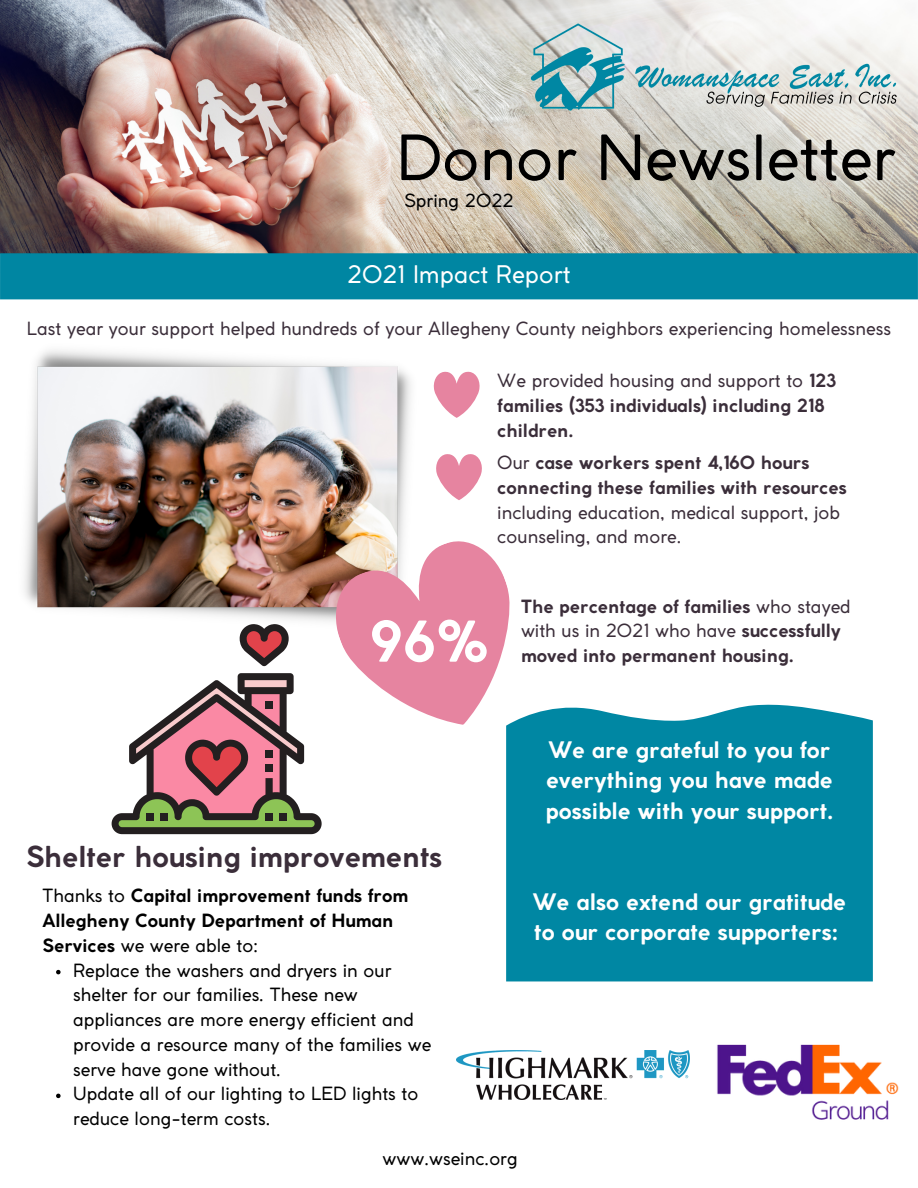
<style>
.page{position:relative;width:918px;height:1188px;background:#fff}
.page>*{position:absolute;margin:0;border:0;box-sizing:border-box;transform-origin:0 0}
.t1{font:61.5px "Coco Gothic";color:#000}
.t2{font:700 55.5px "Coco Gothic";color:#fff}
.t3{font:700 28.5px "Coco Gothic";color:#3b2e3a}
.t4{font:24px "Coco Gothic";color:#fff}
.t5{font:700 22.5px/30.3px "Coco Gothic";color:#fff;text-align:justify}
.t6{font:18px/24.8px "Coco Gothic";color:#000}
.t7{font:700 18px/24.8px "Coco Gothic";color:#3b2e3a}
.t8{font:18px/24.8px "Coco Gothic";color:#3b2e3a}
.t9{font:700 18px/24.8px "Coco Gothic";color:#000}
.s1{font-weight:400}
</style>
<div class="page">
<img style="left:0;top:0;width:918px;height:253px">
<img style="left:521px;top:0;width:388px;height:134px">
<div style="left:0;top:253px;width:918px;height:46px;background:#0086a2"></div>
<img style="left:24px;top:350px;width:387px;height:271px">
<svg style="left:434px;top:372px;width:46px;height:46px"></svg>
<svg style="left:436px;top:454px;width:46px;height:46px"></svg>
<svg style="left:322px;top:529px;width:188px;height:196px;fill:#e684a0"></svg>
<svg style="left:240px;top:624px;width:49px;height:42px"></svg>
<svg style="left:112px;top:673px;width:210px;height:161px"></svg>
<div style="left:266px;top:764px;width:7px;height:7px;background:#231f20"></div>
<div style="left:266px;top:750px;width:7px;height:7px;background:#231f20"></div>
<div style="left:506px;top:705px;width:367px;height:276px;background:#0087a3"></div>
<img style="left:457px;top:1051px;width:229px;height:48px">
<img style="left:686px;top:1044px;width:213px;height:76px">
<svg style="left:56px;top:970px;width:5px;height:4px"></svg>
<svg style="left:56px;top:1094px;width:5px;height:4px"></svg>
<h1 class="t1" style="left:396px;top:134px;width:501px">Donor Newsletter</h1>
<p class="t6" style="left:404px;top:189px;width:111px">Spring 2022</p>
<h3 class="t4" style="left:347px;top:265px;width:225px">2021 Impact Report</h3>
<p class="t8" style="left:27px;top:317px;width:866px">Last year your support helped hundreds of your Allegheny County neighbors experiencing homelessness</p>
<p class="t7" style="left:497px;top:370px;width:340px"><span class="s1">We provided housing and support to</span> 123 families (353 individuals) including 218 children.</p>
<p class="t7" style="left:497px;top:452px;width:351px"><span class="s1">Our</span> case workers spent 4,160 hours connecting these families with resources</p>
<p class="t8" style="left:497px;top:501px;width:344px">including education, medical support, job counseling, and more.</p>
<h2 class="t2" style="left:370px;top:621px;width:119px">96%</h2>
<h3 class="t3" style="left:26px;top:846px;width:418px">Shelter housing improvements</h3>
<p class="t9" style="left:43px;top:885px;width:367px"><span class="s1">Thanks to</span> Capital improvement funds from<br>Allegheny County Department of Human<br>Services <span class="s1">we were able to:</span></p>
<p class="t6" style="left:73px;top:959px;width:360px">Replace the washers and dryers in our shelter for our families. These new appliances are more energy efficient and provide a resource many of the families we serve have gone without.<br>Update all of our lighting to LED lights to reduce long-term costs.</p>
<p class="t7" style="left:521px;top:595px;width:331px">The percentage of families <span class="s1">who stayed with us in 2021 who have</span> successfully moved into permanent housing.</p>
<p class="t5" style="left:546px;top:737px;width:289px">We are grateful to you for everything you have made possible with your support.</p>
<p class="t5" style="left:533px;top:889px;width:315px">We also extend our gratitude to our corporate supporters:</p>
<p class="t6" style="left:383px;top:1147px;width:137px">www.wseinc.org</p>
</div>
